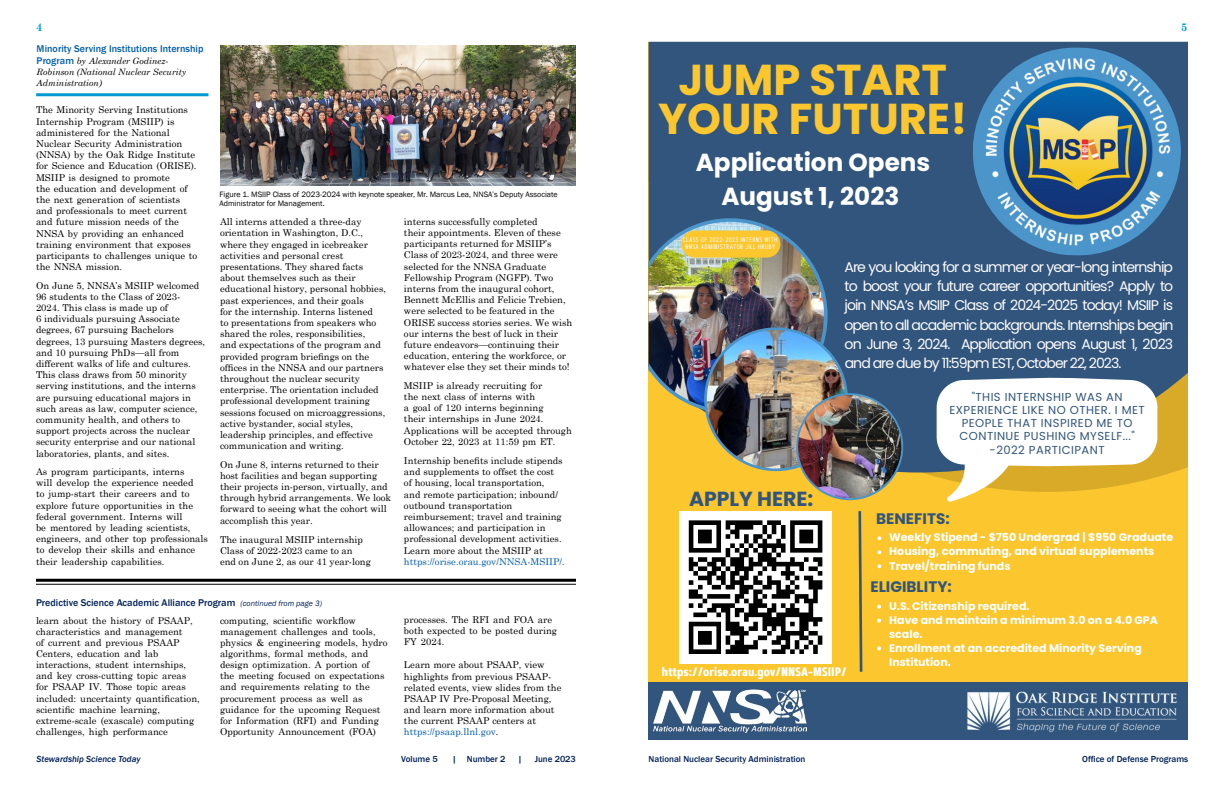
<style>
.page{position:relative;width:1224px;height:792px;background:#fff}
.page>*{position:absolute;margin:0;border:0;box-sizing:border-box;transform-origin:0 0}
.t1{font:700 43.2px/38.3px "Poppins";color:#fbc62e;text-align:center}
.t2{font:700 24.7px/34.4px "Poppins";color:#fff;text-align:center}
.t3{font:700 20.4px "Poppins";color:#31557c}
.t4{font:700 15.2px "Poppins";color:#31557c}
.t5{font:14.1px/19.2px "Poppins";letter-spacing:-.07em;color:#fdfdfd;text-align:justify}
.t6{font:700 12.3px "Artegra Sans Cn";color:#fff}
.t7{font:11.5px/13.2px "Poppins";letter-spacing:.04em;color:#31557c;text-align:center}
.t8{font:700 11px/13.9px "Poppins";color:#fff}
.t9{font:700 11px "Century Schoolbook";color:#009ad0}
.t10{font:500 10px "Franklin Gothic";color:#002157}
.t11{font:500 10px "Franklin Gothic";letter-spacing:.005em;color:#005dac}
.t12{font:9.5px/11.2px "Century Schoolbook";color:#000}
.t13{font:9.5px "Century Schoolbook";color:#005dac}
.t14{font:500 9px "Franklin Gothic";color:#002157}
.t15{font:italic 500 9px "Franklin Gothic";color:#002157}
.t16{font:italic 8.8px/11.2px "Century Schoolbook";color:#000}
.t17{font:8px/9px "Franklin Gothic";color:#000}
.t18{font:6.6px/7.5px "Artegra Sans Cn";letter-spacing:.04em;color:#fff;text-align:center}
.s1{font-family:"Franklin Gothic";font-weight:500;font-style:normal;font-size:10px;color:#005dac}
.s2{font-weight:400;font-style:italic;font-size:8px}
.s3{color:#005dac}
</style>
<div class="page">
<hr style="left:36px;top:93px;width:172px;height:3px;background:#009ad0">
<img style="left:220px;top:45px;width:356px;height:141px">
<div style="left:649px;top:42px;width:539px;height:698px;background:#fbc62e"></div>
<div style="left:649px;top:42px;width:539px;height:431px;background:#31557c"></div>
<div style="left:649px;top:682px;width:539px;height:58px;background:#31557c"></div>
<img style="left:967px;top:691px;width:210px;height:42px">
<img style="left:654px;top:689px;width:152px;height:43px">
<svg style="left:972px;top:47px;width:210px;height:210px;background:#37648e"></svg>
<img style="left:982px;top:54px;width:190px;height:194px">
<div style="left:680px;top:511px;width:152px;height:152px;background:#fff"></div>
<svg style="left:688px;top:520px;width:135px;height:134px"></svg>
<svg style="left:858px;top:511px;width:5px;height:161px"></svg>
<img style="left:649px;top:218px;width:254px;height:282px">
<svg style="left:937px;top:378px;width:220px;height:124px;background:#f2e6c4"></svg>
<svg style="left:877px;top:605px;width:4px;height:4px"></svg>
<svg style="left:877px;top:619px;width:4px;height:4px"></svg>
<svg style="left:877px;top:646px;width:4px;height:4px"></svg>
<svg style="left:877px;top:536px;width:4px;height:4px"></svg>
<svg style="left:877px;top:550px;width:4px;height:4px"></svg>
<svg style="left:877px;top:564px;width:4px;height:4px"></svg>
<hr style="left:36px;top:579px;width:540px;height:3px;background:#000">
<hr style="left:36px;top:584px;width:540px;height:1px;background:#000">
<p class="t9" style="left:36px;top:18px;width:8px">4</p>
<p class="t9" style="left:1181px;top:18px;width:8px">5</p>
<p class="t11" style="left:37px;top:43px;width:168px">Minority Serving Institutions Internship</p>
<p class="t16" style="left:37px;top:54px;width:151px"><span class="s1">Program</span> by Alexander Godinez-<br>Robinson (National Nuclear Security<br>Administration)</p>
<p class="t12" style="left:36px;top:104px;width:163px">The Minority Serving Institutions<br>Internship Program (MSIIP) is administered for the National<br>Nuclear Security Administration (NNSA) by the Oak Ridge Institute for Science and Education (ORISE).<br>MSIIP is designed to promote<br>the education and development of the next generation of scientists and professionals to meet current and future mission needs of the<br>NNSA by providing an enhanced training environment that exposes participants to challenges unique to the NNSA mission.</p>
<p class="t12" style="left:36px;top:279px;width:171px">On June 5, NNSA’s MSIIP welcomed 96 students to the Class of 2023-<br>2024. This class is made up of<br>6 individuals pursuing Associate degrees, 67 pursuing Bachelors degrees, 13 pursuing Masters degrees, and 10 pursuing PhDs—all from different walks of life and cultures.<br>This class draws from 50 minority serving institutions, and the interns are pursuing educational majors in such areas as law, computer science, community health, and others to support projects across the nuclear security enterprise and our national laboratories, plants, and sites.</p>
<p class="t12" style="left:36px;top:465px;width:174px">As program participants, interns<br>will develop the experience needed<br>to jump-start their careers and to explore future opportunities in the federal government. Interns will<br>be mentored by leading scientists, engineers, and other top professionals to develop their skills and enhance their leadership capabilities.</p>
<p class="t17" style="left:220px;top:190px;width:340px">Figure 1. MSIIP Class of 2023-2024 with keynote speaker, Mr. Marcus Lea, NNSA’s Deputy Associate<br>Administrator for Management.</p>
<p class="t12" style="left:220px;top:215px;width:168px">All interns attended a three-day orientation in Washington, D.C., where they engaged in icebreaker activities and personal crest presentations. They shared facts about themselves such as their educational history, personal hobbies, past experiences, and their goals<br>for the internship. Interns listened<br>to presentations from speakers who shared the roles, responsibilities,<br>and expectations of the program and provided program briefings on the offices in the NNSA and our partners throughout the nuclear security enterprise. The orientation included professional development training sessions focused on microaggressions, active bystander, social styles, leadership principles, and effective communication and writing.</p>
<p class="t12" style="left:220px;top:458px;width:173px">On June 8, interns returned to their host facilities and began supporting their projects in-person, virtually, and through hybrid arrangements. We look forward to seeing what the cohort will accomplish this year.</p>
<p class="t12" style="left:220px;top:533px;width:152px">The inaugural MSIIP internship<br>Class of 2022-2023 came to an end on June 2, as our 41 year-long</p>
<p class="t12" style="left:404px;top:215px;width:170px">interns successfully completed<br>their appointments. Eleven of these participants returned for MSIIP’s Class of 2023-2024, and three were selected for the NNSA Graduate Fellowship Program (NGFP). Two interns from the inaugural cohort, Bennett McEllis and Felicie Trebien, were selected to be featured in the ORISE success stories series. We wish our interns the best of luck in their future endeavors—continuing their education, entering the workforce, or whatever else they set their minds to!</p>
<p class="t12" style="left:404px;top:379px;width:169px">MSIIP is already recruiting for<br>the next class of interns with<br>a goal of 120 interns beginning<br>their internships in June 2024.<br>Applications will be accepted through<br>October 22, 2023 at 11:59 pm ET.</p>
<p class="t12" style="left:404px;top:454px;width:160px">Internship benefits include stipends and supplements to offset the cost of housing, local transportation, and remote participation; inbound/ outbound transportation reimbursement; travel and training allowances; and participation in professional development activities.<br>Learn more about the MSIIP at</p>
<p class="t13" style="left:404px;top:553px;width:162px">https://orise.orau.gov/NNSA-MSIIP/.</p>
<p class="t10" style="left:36px;top:597px;width:288px">Predictive Science Academic Alliance Program <span class="s2">(continued from page 3)</span></p>
<p class="t12" style="left:220px;top:614px;width:169px">computing, scientific workflow management challenges and tools, physics &amp; engineering models, hydro algorithms, formal methods, and design optimization. A portion of<br>the meeting focused on expectations and requirements relating to the procurement process as well as guidance for the upcoming Request for Information (RFI) and Funding Opportunity Announcement (FOA)</p>
<p class="t12" style="left:404px;top:613px;width:154px">processes. The RFI and FOA are both expected to be posted during<br>FY 2024.</p>
<p class="t12" style="left:36px;top:614px;width:165px">learn about the history of PSAAP, characteristics and management<br>of current and previous PSAAP Centers, education and lab interactions, student internships, and key cross-cutting topic areas for PSAAP IV. Those topic areas included: uncertainty quantification, scientific machine learning, extreme-scale (exascale) computing challenges, high performance</p>
<p class="t12" style="left:404px;top:659px;width:159px">Learn more about PSAAP, view highlights from previous PSAAP&shy;related events, view slides from the<br>PSAAP IV Pre-Proposal Meeting, and learn more information about the current PSAAP centers at <span class="s3">https://psaap.llnl.gov</span>.</p>
<p class="t15" style="left:37px;top:753px;width:105px">Stewardship Science Today</p>
<p class="t14" style="left:401px;top:753px;width:38px">Volume 5</p>
<p class="t14" style="left:452px;top:753px;width:55px">| Number 2</p>
<p class="t14" style="left:518px;top:753px;width:6px">|</p>
<p class="t14" style="left:535px;top:753px;width:43px">June 2023</p>
<h1 class="t1" style="left:658px;top:61px;width:311px">JUMP START<br>YOUR FUTURE!</h1>
<h2 class="t2" style="left:696px;top:145px;width:236px">Application Opens<br>August 1, 2023</h2>
<p class="t18" style="left:683px;top:236px;width:96px">CLASS OF 2022-2023 INTERNS WITH<br>NNSA ADMINISTRATOR JILL HRUBY</p>
<h3 class="t3" style="left:689px;top:487px;width:126px">APPLY HERE:</h3>
<p class="t5" style="left:844px;top:258px;width:331px">Are you looking for a summer or year-long internship to boost your future career opportunities? Apply to join NNSA’s MSIIP Class of 2024-2025 today! MSIIP is open to all academic backgrounds. Internships begin on June 3, 2024. Application opens August 1, 2023 and are due by 11:59pm EST, October 22, 2023.</p>
<p class="t7" style="left:950px;top:390px;width:197px">"THIS INTERNSHIP WAS AN<br>EXPERIENCE LIKE NO OTHER. I MET<br>PEOPLE THAT INSPIRED ME TO<br>CONTINUE PUSHING MYSELF..." -2022 PARTICIPANT</p>
<h3 class="t4" style="left:876px;top:510px;width:75px">BENEFITS:</h3>
<p class="t8" style="left:889px;top:531px;width:286px">Weekly Stipend - $750 Undergrad | $950 Graduate<br>Housing, commuting, and virtual supplements<br>Travel/training funds</p>
<p class="t6" style="left:662px;top:663px;width:187px">https://orise.orau.gov/NNSA-MSIIP/</p>
<h3 class="t4" style="left:870px;top:577px;width:83px">ELIGIBLITY:</h3>
<p class="t8" style="left:889px;top:599px;width:270px">U.S. Citizenship required.<br>Have and maintain a minimum 3.0 on a 4.0 GPA scale.<br>Enrollment at an accredited Minority Serving<br>Institution.</p>
<p class="t14" style="left:649px;top:753px;width:158px">National Nuclear Security Administration</p>
<p class="t14" style="left:1082px;top:753px;width:108px">Office of Defense Programs</p>
</div>
